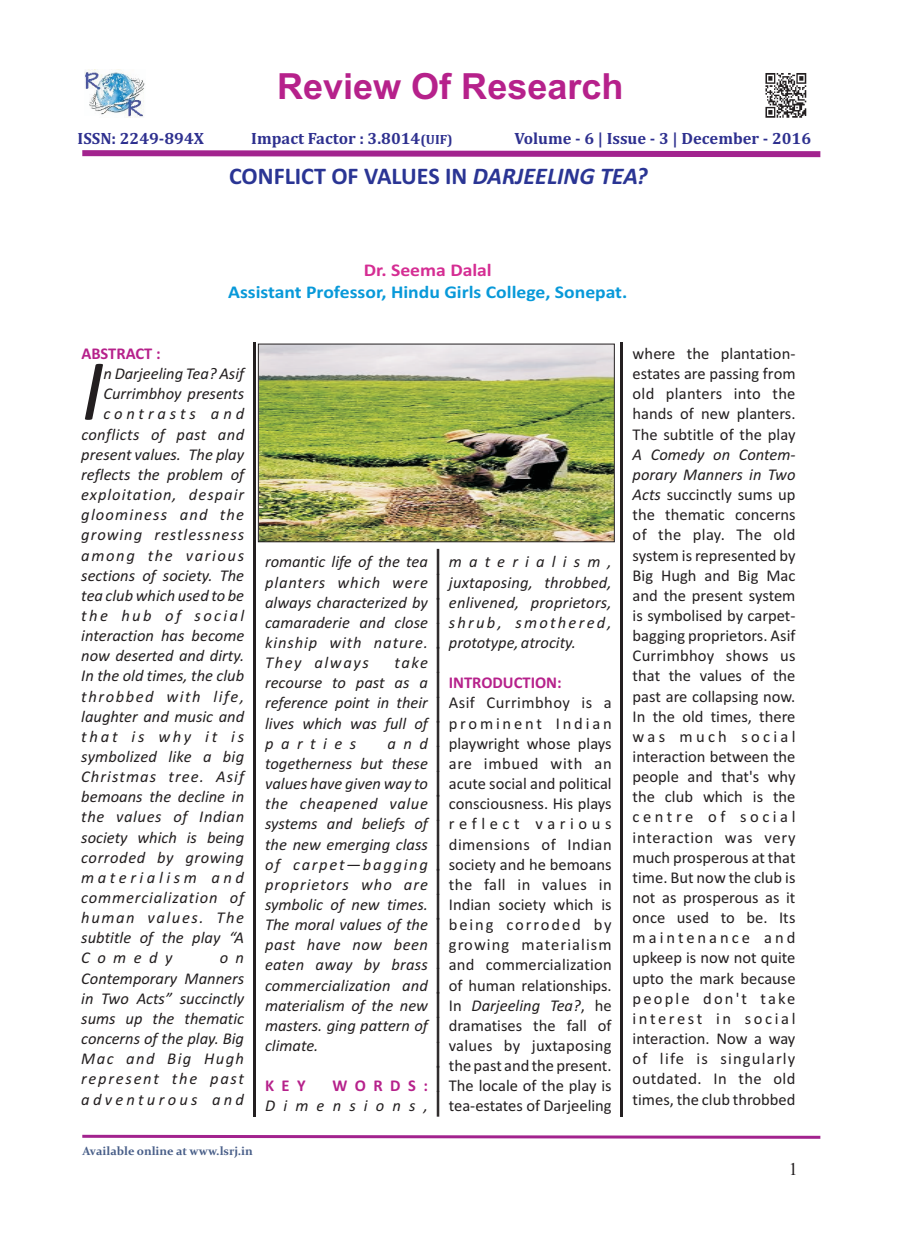
<style>
.page{position:relative;width:898px;height:1242px;background:#fff}
.page>*{position:absolute;margin:0;border:0;box-sizing:border-box;transform-origin:0 0}
.t1{font:italic 87.75px "Calibri";color:#231f20}
.t2{font:36px "Arial";color:#231f20;scale:1.68 1}
.t3{font:36px "Arial";color:#231f20;scale:1.23 1}
.t4{font:700 36px "Arial";color:#b6218b}
.t5{font:700 24px "Calibri";color:#2a3594}
.t6{font:700 18px "Calibri";color:#0899d9;scale:1.09 1}
.t7{font:700 18px "Calibri";color:#d52d93;scale:1.09 1}
.t8{font:18px "Times New Roman";color:#231f20}
.t9{font:italic 16.5px/20.1px "Calibri";color:#231f20;text-align:justify}
.t10{font:16.5px/20.1px "Calibri";color:#231f20;text-align:justify}
.t11{font:700 16.5px "Cambria";color:#2e308f}
.t12{font:700 16.5px "Calibri";color:#b6218b}
.t13{font:italic 16.5px "Calibri";letter-spacing:.495em;color:#231f20}
.t14{font:700 12px "Constantia";color:#485e88}
.s1{font-size:13.5px}
.s2{font-style:italic}
</style>
<div class="page">
<svg style="left:82px;top:150px;width:739px;height:8px;background:#b959aa"></svg>
<svg style="left:82px;top:1134px;width:739px;height:5px"></svg>
<img style="left:260px;top:346px;width:352px;height:194px">
<div style="left:258px;top:344px;width:356px;height:198px;border:1px solid #231f20"></div>
<img style="left:765px;top:73px;width:42px;height:45px">
<img style="left:84px;top:69px;width:61px;height:48px">
<h2 class="t4" style="left:277px;top:73px;width:348px">Review Of Research</h2>
<p class="t11" style="left:78px;top:131px;width:128px">ISSN: 2249-894X</p>
<p class="t11" style="left:251px;top:131px;width:203px">Impact Factor : 3.8014<span class="s1">(UIF)</span></p>
<p class="t11" style="left:514px;top:131px;width:298px">Volume - 6 | Issue - 3 | December - 2016</p>
<h3 class="t5" style="left:229px;top:165px;width:420px">CONFLICT OF VALUES IN <span class="s2">DARJEELING TEA?</span></h3>
<p class="t7" style="left:363px;top:263px;width:119px">Dr. Seema Dalal</p>
<p class="t6" style="left:228px;top:285px;width:367px">Assistant Professor, Hindu Girls College, Sonepat.</p>
<h2 class="t2" style="left:222px;top:1115px;width:462px;rotate:-90deg">_______________________</h2>
<p class="t12" style="left:81px;top:347px;width:81px">ABSTRACT :</p>
<p class="t9" style="left:103px;top:365px;width:142px">n Darjeeling Tea? Asif<br>Currimbhoy presents</p>
<h1 class="t1" style="left:81px;top:354px;width:24px">I</h1>
<p class="t9" style="left:81px;top:405px;width:164px;text-indent:22px">contrasts and conflicts of past and present values. The play reflects the problem of exploitation, despair gloominess and the growing restlessness among the various sections of society. The tea club which used to be the hub of social interaction has become now deserted and dirty.<br>In the old times, the club throbbed with life, laughter and music and that is why it is symbolized like a big Christmas tree. Asif bemoans the decline in the values of Indian society which is being corroded by growing materialism and commercialization of human values. The subtitle of the play “A Comedy</p>
<p class="t9" style="left:81px;top:949px;width:164px;text-indent:138px">o n Contemporary Manners in Two Acts” succinctly sums up the thematic concerns of the play. Big Mac and Big Hugh represent the past adventurous and</p>
<h2 class="t3" style="left:406px;top:1116px;width:463px;rotate:-90deg">_______________________</h2>
<p class="t9" style="left:265px;top:553px;width:164px">romantic life of the tea planters which were always characterized by camaraderie and close kinship with nature.<br>They always</p>
<p class="t9" style="left:448px;top:553px;width:164px">materialism, juxtaposing, throbbed, enlivened, proprietors, shrub, smothered, prototype, atrocity.</p>
<p class="t9" style="left:265px;top:654px;width:164px;text-indent:129px">take recourse to past as a reference point in their lives which was full of parties</p>
<p class="t12" style="left:448px;top:676px;width:114px">INTRODUCTION:</p>
<p class="t10" style="left:448px;top:694px;width:164px">Asif Currimbhoy is a prominent Indian playwright whose plays are imbued with an acute social and political consciousness. His plays reflect various dimensions of Indian society and he bemoans the fall in values in Indian society which is being corroded by growing materialism and commercialization of human relationships.<br>In <span class="s2">Darjeeling Tea?</span>, he dramatises the fall of values by juxtaposing the past and the present.<br>The locale of the play is tea-estates of Darjeeling</p>
<p class="t9" style="left:265px;top:734px;width:164px;text-indent:122px">and togetherness but these values have given way to the cheapened value systems and beliefs of the new emerging class of carpet—bagging proprietors who are symbolic of new times.<br>The moral values of the past have now been eaten away by brass commercialization and materialism of the new masters. ging pattern of climate.</p>
<p class="t12" style="left:265px;top:1079px;width:42px">KEY</p>
<p class="t12" style="left:332px;top:1079px;width:97px">WORDS:</p>
<p class="t13" style="left:265px;top:1099px;width:164px">Dimensions,</p>
<h2 class="t2" style="left:589px;top:1115px;width:462px;rotate:-90deg">_______________________</h2>
<p class="t10" style="left:632px;top:345px;width:164px">where the plantation&shy;estates are passing from old planters into the hands of new planters.<br>The subtitle of the play</p>
<p class="t10" style="left:632px;top:445px;width:164px"><span class="s2">A Comedy on Contem&shy;porary Manners in Two Acts</span> succinctly sums up the thematic concerns of the play. The old system is represented by Big Hugh and Big Mac and the present system is symbolised by carpet&shy;bagging proprietors. Asif Currimbhoy shows us that the values of the past are collapsing now.<br>In the old times, there was much social interaction between the people and that's why the club which is the centre of social interaction was very much prosperous at that time. But now the club is not as prosperous as it once used to be. Its maintenance and upkeep is now not quite upto the mark because people don't take interest in social interaction. Now a way of life is singularly outdated. In the old</p>
<p class="t10" style="left:632px;top:1090px;width:164px">times, the club throbbed</p>
<p class="t14" style="left:82px;top:1145px;width:172px">Available online at www.lsrj.in</p>
<p class="t8" style="left:788px;top:1162px;width:10px">1</p>
</div>
